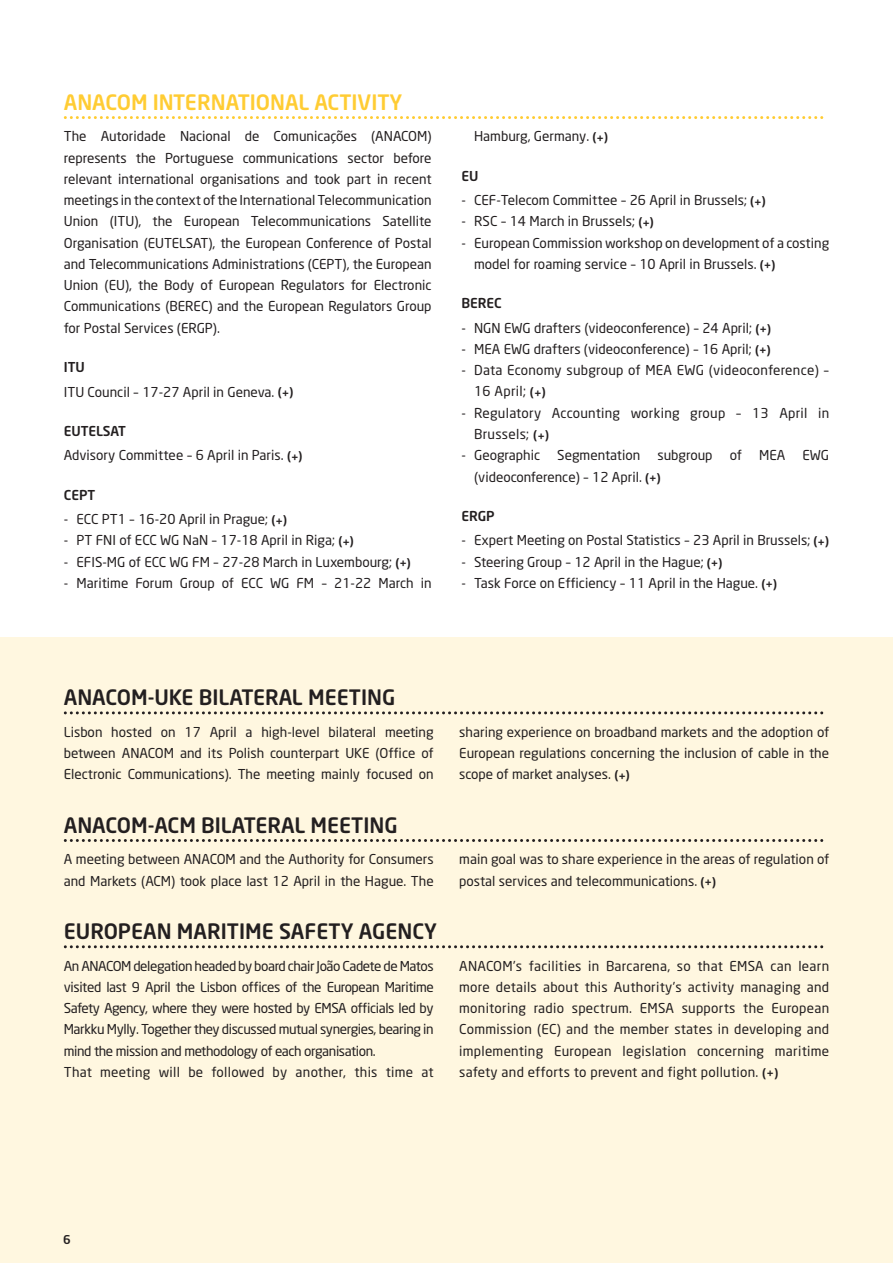
<style>
.page{position:relative;width:893px;height:1263px;background:#fff}
.page>*{position:absolute;margin:0;border:0;box-sizing:border-box;transform-origin:0 0}
.t1{font:500 21px "Neo Sans";color:#231f20}
.t2{font:500 21px "Neo Sans";color:#fc3}
.t3{font:13.5px/21.3px "Neo Sans";color:#231f20}
.t4{font:13.5px/21.3px "Neo Sans";letter-spacing:-.03em;color:#231f20}
.t5{font:13.5px/21.3px "Neo Sans";letter-spacing:.02em;color:#231f20}
.t6{font:500 13.5px "Neo Sans";color:#231f20}
.t7{font:500 12px "Neo Sans";color:#231f20}
.s1{font-weight:500}
.s2{font-weight:500;font-size:12px}
</style>
<div class="page">
<svg style="left:65px;top:116px;width:759px;height:3px"></svg>
<div style="left:0;top:638px;width:893px;height:625px;background:#fff7e0"></div>
<svg style="left:65px;top:945px;width:759px;height:3px"></svg>
<svg style="left:65px;top:711px;width:759px;height:3px"></svg>
<svg style="left:65px;top:839px;width:759px;height:3px"></svg>
<h1 class="t2" style="left:64px;top:89px;width:340px">ANACOM INTERNATIONAL ACTIVITY</h1>
<p class="t3" style="left:64px;top:126px;width:369px;text-align:justify">The Autoridade Nacional de Comunicações (ANACOM) represents the Portuguese communications sector before relevant international organisations and took part in recent meetings in the context of the International Telecommunication Union (ITU), the European Telecommunications Satellite Organisation (EUTELSAT), the European Conference of Postal and Telecommunications Administrations (CEPT), the European Union (EU), the Body of European Regulators for Electronic Communications (BEREC) and the European Regulators Group for Postal Services (ERGP).</p>
<p class="t3" style="left:64px;top:355px;width:231px;line-height:24.3px"><span class="s1">ITU<br></span>ITU Council – 17-27 April in Geneva. <span class="s2">(</span><sub>+</sub><span class="s2">)</span></p>
<p class="t3" style="left:64px;top:419px;width:240px;line-height:24.3px"><span class="s1">EUTELSAT<br></span>Advisory Committee – 6 April in Paris. <span class="s2">(</span><sub>+</sub><span class="s2">)</span></p>
<p class="t6" style="left:64px;top:486px;width:33px">CEPT</p>
<p class="t3" style="left:64px;top:508px;width:225px">- ECC PT1 – 16-20 April in Prague; <span class="s2">(</span><sub>+</sub><span class="s2">)</span></p>
<p class="t3" style="left:64px;top:529px;width:292px">- PT FNI of ECC WG NaN – 17-18 April in Riga; <span class="s2">(</span><sub>+</sub><span class="s2">)</span></p>
<p class="t3" style="left:64px;top:551px;width:349px">- EFIS-MG of ECC WG FM – 27-28 March in Luxembourg; <span class="s2">(</span><sub>+</sub><span class="s2">)</span></p>
<p class="t3" style="left:64px;top:572px;width:369px">- Maritime Forum Group of ECC WG FM – 21-22 March in</p>
<p class="t3" style="left:474px;top:126px;width:136px">Hamburg, Germany. <span class="s2">(</span><sub>+</sub><span class="s2">)</span></p>
<p class="t6" style="left:461px;top:167px;width:19px">EU</p>
<p class="t3" style="left:461px;top:189px;width:306px">- CEF-Telecom Committee – 26 April in Brussels; <span class="s2">(</span><sub>+</sub><span class="s2">)</span></p>
<p class="t3" style="left:461px;top:211px;width:194px">- RSC – 14 March in Brussels; <span class="s2">(</span><sub>+</sub><span class="s2">)</span></p>
<p class="t3" style="left:474px;top:232px;width:357px;text-indent:-13px">- European Commission workshop on development of a costing model for roaming service – 10 April in Brussels. <span class="s2">(</span><sub>+</sub><span class="s2">)</span></p>
<p class="t6" style="left:461px;top:295px;width:42px">BEREC</p>
<p class="t3" style="left:461px;top:317px;width:311px">- NGN EWG drafters (videoconference) – 24 April; <span class="s2">(</span><sub>+</sub><span class="s2">)</span></p>
<p class="t3" style="left:461px;top:338px;width:311px">- MEA EWG drafters (videoconference) – 16 April; <span class="s2">(</span><sub>+</sub><span class="s2">)</span></p>
<p class="t5" style="left:474px;top:359px;width:357px;text-indent:-13px">- Data Economy subgroup of MEA EWG (videoconference) –<br>16 April; <span class="s2">(</span><sub>+</sub><span class="s2">)</span></p>
<p class="t5" style="left:474px;top:402px;width:357px;text-indent:-13px">- Regulatory Accounting working group – 13 April in<br>Brussels; <span class="s2">(</span><sub>+</sub><span class="s2">)</span></p>
<p class="t3" style="left:461px;top:444px;width:80px">- Geographic</p>
<p class="t3" style="left:557px;top:444px;width:84px">Segmentation</p>
<p class="t3" style="left:657px;top:444px;width:57px">subgroup</p>
<p class="t3" style="left:730px;top:444px;width:14px">of</p>
<p class="t3" style="left:759px;top:444px;width:28px">MEA</p>
<p class="t3" style="left:802px;top:444px;width:28px">EWG</p>
<p class="t3" style="left:474px;top:466px;width:188px">(videoconference) – 12 April. <span class="s2">(</span><sub>+</sub><span class="s2">)</span></p>
<p class="t6" style="left:461px;top:507px;width:35px">ERGP</p>
<p class="t3" style="left:461px;top:529px;width:369px">- Expert Meeting on Postal Statistics – 23 April in Brussels; <span class="s2">(</span><sub>+</sub><span class="s2">)</span></p>
<p class="t3" style="left:461px;top:551px;width:263px">- Steering Group – 12 April in the Hague; <span class="s2">(</span><sub>+</sub><span class="s2">)</span></p>
<p class="t3" style="left:461px;top:572px;width:317px">- Task Force on Efficiency – 11 April in the Hague. <span class="s2">(</span><sub>+</sub><span class="s2">)</span></p>
<h1 class="t1" style="left:64px;top:684px;width:333px">ANACOM-UKE BILATERAL MEETING</h1>
<p class="t3" style="left:64px;top:721px;width:371px;text-align:justify">Lisbon hosted on 17 April a high-level bilateral meeting between ANACOM and its Polish counterpart UKE (Office of Electronic Communications). The meeting mainly focused on</p>
<p class="t3" style="left:459px;top:721px;width:371px;text-align:justify">sharing experience on broadband markets and the adoption of European regulations concerning the inclusion of cable in the scope of market analyses. <span class="s2">(</span><sub>+</sub><span class="s2">)</span></p>
<h1 class="t1" style="left:64px;top:812px;width:336px">ANACOM-ACM BILATERAL MEETING</h1>
<p class="t3" style="left:64px;top:848px;width:371px">A meeting between ANACOM and the Authority for Consumers and Markets (ACM) took place last 12 April in the Hague. The</p>
<p class="t3" style="left:459px;top:848px;width:371px">main goal was to share experience in the areas of regulation of postal services and telecommunications. <span class="s2">(</span><sub>+</sub><span class="s2">)</span></p>
<h1 class="t1" style="left:64px;top:918px;width:375px">EUROPEAN MARITIME SAFETY AGENCY</h1>
<p class="t4" style="left:64px;top:955px;width:371px">An ANACOM delegation headed by board chair João Cadete de Matos visited last 9 April the Lisbon offices of the European Maritime Safety Agency, where they were hosted by EMSA officials led by Markku Mylly. Together they discussed mutual synergies, bearing in mind the mission and methodology of each organisation.<br>That meeting will be followed by another, this time at</p>
<p class="t3" style="left:459px;top:955px;width:371px;text-align:justify">ANACOM’s facilities in Barcarena, so that EMSA can learn more details about this Authority’s activity managing and monitoring radio spectrum. EMSA supports the European Commission (EC) and the member states in developing and implementing European legislation concerning maritime safety and efforts to prevent and fight pollution. <span class="s2">(</span><sub>+</sub><span class="s2">)</span></p>
<p class="t7" style="left:63px;top:1232px;width:9px">6</p>
</div>
